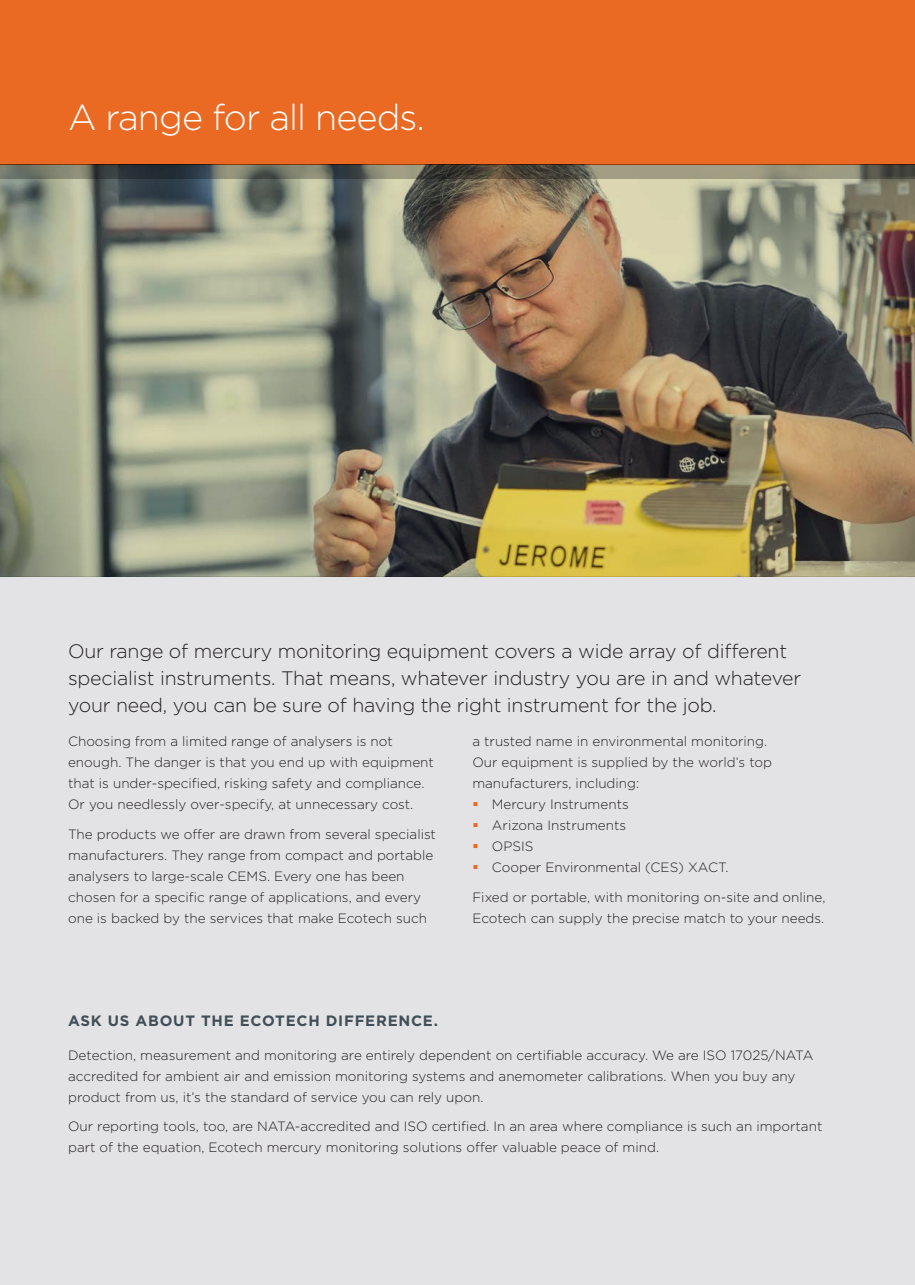
<style>
.page{position:relative;width:915px;height:1285px;background:#fff}
.page>*{position:absolute;margin:0;border:0;box-sizing:border-box;transform-origin:0 0}
.t1{font:300 36px "Gotham";letter-spacing:-.025em;color:#fff}
.t2{font:300 19.5px/27px "Gotham";letter-spacing:-.01em;color:#231f20}
.t3{font:700 15px "Gotham";letter-spacing:.05em;color:#404f57}
.t4{font:300 13.5px/21px "Gotham";color:#231f20}
.s1{color:#ea6923}
</style>
<div class="page">
<div style="left:0;top:576px;width:914px;height:708px;background:#e3e3e5"></div>
<div style="left:0;top:0;width:914px;height:164px;background:#ea6923"></div>
<img style="left:0;top:179px;width:914px;height:397px">
<svg style="left:0;top:164px;width:914px;height:15px;background:#6b6859"></svg>
<h1 class="t1" style="left:68px;top:95px;width:358px">A range for all needs.</h1>
<h2 class="t2" style="left:68px;top:637px;width:734px">Our range of mercury monitoring equipment covers a wide array of different specialist instruments. That means, whatever industry you are in and whatever your need, you can be sure of having the right instrument for the job.</h2>
<p class="t4" style="left:68px;top:730px;width:367px">Choosing from a limited range of analysers is not enough. The danger is that you end up with equipment that is under-specified, risking safety and compliance.<br>Or you needlessly over-specify, at unnecessary cost.</p>
<p class="t4" style="left:68px;top:822px;width:369px">The products we offer are drawn from several specialist manufacturers. They range from compact and portable analysers to large-scale CEMS. Every one has been chosen for a specific range of applications, and every one is backed by the services that make Ecotech such</p>
<p class="t4" style="left:472px;top:730px;width:301px">a trusted name in environmental monitoring.<br>Our equipment is supplied by the world’s top manufacturers, including:</p>
<p class="t4" style="left:472px;top:793px;width:158px"><span class="s1">▪</span> Mercury Instruments</p>
<p class="t4" style="left:472px;top:814px;width:155px"><span class="s1">▪</span> Arizona Instruments</p>
<p class="t4" style="left:472px;top:835px;width:62px"><span class="s1">▪</span> OPSIS</p>
<p class="t4" style="left:472px;top:852px;width:354px;line-height:29.5px"><span class="s1">▪</span> Cooper Environmental (CES) XACT.<br>Fixed or portable, with monitoring on-site and online,</p>
<p class="t4" style="left:472px;top:906px;width:353px">Ecotech can supply the precise match to your needs.</p>
<p class="t3" style="left:68px;top:1010px;width:371px">ASK US ABOUT THE ECOTECH DIFFERENCE.</p>
<p class="t4" style="left:68px;top:1043px;width:746px">Detection, measurement and monitoring are entirely dependent on certifiable accuracy. We are ISO 17025/NATA accredited for ambient air and emission monitoring systems and anemometer calibrations. When you buy any product from us, it’s the standard of service you can rely upon.</p>
<p class="t4" style="left:68px;top:1115px;width:755px">Our reporting tools, too, are NATA-accredited and ISO certified. In an area where compliance is such an important part of the equation, Ecotech mercury monitoring solutions offer valuable peace of mind.</p>
</div>
